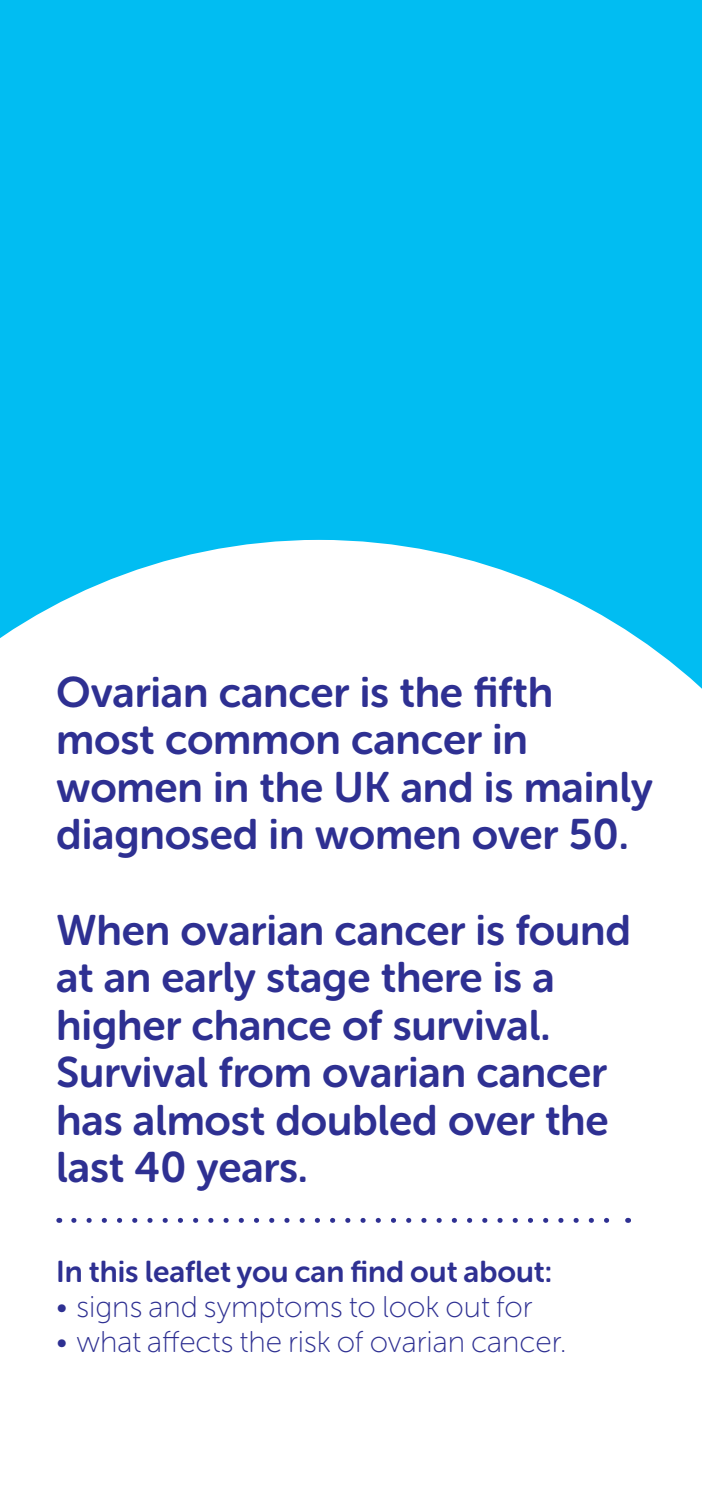
<style>
.page{position:relative;width:702px;height:1489px;background:#fff}
.page>*{position:absolute;margin:0;border:0;box-sizing:border-box;transform-origin:0 0}
.t1{font:42.5px/47.5px "Museo Sans Rounded 700";letter-spacing:-.005em;color:#2e3092}
.t2{font:30px "Museo Sans Rounded 100";color:#2e3092}
.t3{font:30px "Museo Sans Rounded 700";color:#2e3092}
</style>
<div class="page">
<div style="left:0;top:0;width:701px;height:1488px;background:#01bdf2"></div>
<div style="left:0;top:540px;width:702px;height:948px;background:#fff"></div>
<svg style="left:74px;top:1217px;width:546px;height:5px;background:#cfcfe6"></svg>
<p class="t1" style="left:56px;top:668px;width:598px">Ovarian cancer is the fifth most common cancer in women in the UK and is mainly diagnosed in women over 50.</p>
<p class="t1" style="left:56px;top:906px;width:576px">When ovarian cancer is found at an early stage there is a higher chance of survival.<br>Survival from ovarian cancer has almost doubled over the last 40 years.</p>
<p class="t3" style="left:56px;top:1254px;width:497px">In this leaflet you can find out about:</p>
<p class="t2" style="left:56px;top:1290px;width:477px">• signs and symptoms to look out for</p>
<p class="t2" style="left:56px;top:1325px;width:511px">• what affects the risk of ovarian cancer.</p>
</div>
